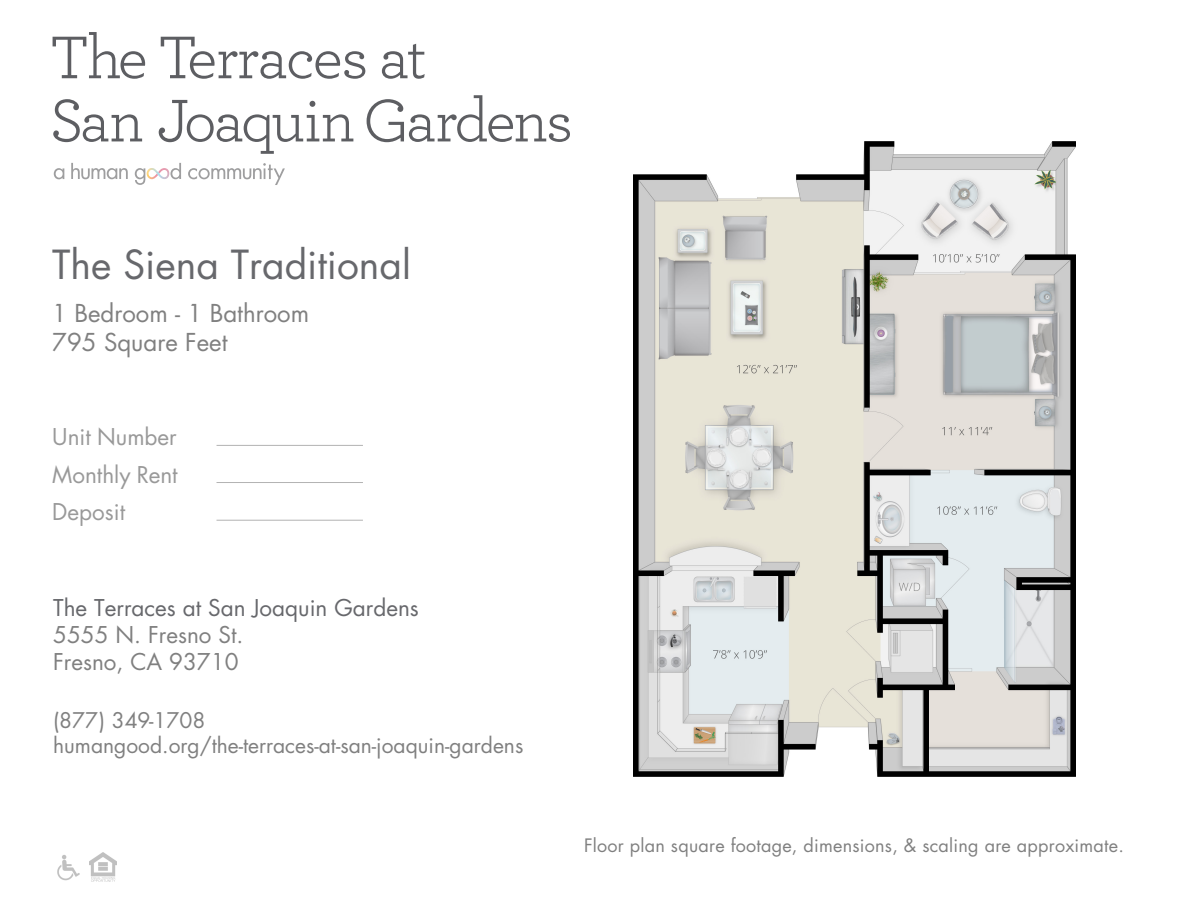
<style>
.page{position:relative;width:1188px;height:918px;background:#fff}
.page>*{position:absolute;margin:0;border:0;box-sizing:border-box;transform-origin:0 0}
.t1{font:39px "Futura LT Pro";color:#67686c}
.t2{font:24px "Futura LT Pro";color:#808080}
.t3{font:22.5px "Futura LT Pro";color:#67686c}
.t4{font:22.5px/27px "Futura LT Pro";color:#808080}
.t5{font:22.5px/37.3px "Futura LT Pro";color:#999;text-align:justify}
.t6{font:21px/25.2px "Futura LT Pro";color:#808080}
.t7{font:18px "Futura LT Pro";letter-spacing:.015em;color:#808080}
</style>
<div class="page">
<img style="left:633px;top:142px;width:442px;height:634px">
<hr style="left:217px;top:445px;width:146px;height:1px;background:#b3b3b3">
<hr style="left:217px;top:482px;width:146px;height:1px;background:#b3b3b3">
<hr style="left:217px;top:520px;width:146px;height:1px;background:#b3b3b3">
<img style="left:57px;top:855px;width:23px;height:26px">
<img style="left:89px;top:852px;width:28px;height:30px">
<svg style="left:53px;top:32px;width:92px;height:47px"></svg>
<svg style="left:161px;top:37px;width:204px;height:42px"></svg>
<svg style="left:382px;top:44px;width:43px;height:35px"></svg>
<svg style="left:53px;top:99px;width:89px;height:43px"></svg>
<svg style="left:159px;top:100px;width:194px;height:54px"></svg>
<svg style="left:367px;top:95px;width:203px;height:47px"></svg>
<svg style="left:54px;top:168px;width:10px;height:11px"></svg>
<svg style="left:188px;top:163px;width:97px;height:22px"></svg>
<svg style="left:71px;top:163px;width:57px;height:16px"></svg>
<svg style="left:135px;top:163px;width:46px;height:22px"></svg>
<h1 class="t1" style="left:52px;top:238px;width:360px">The Siena Traditional</h1>
<p class="t2" style="left:52px;top:296px;width:258px">1 Bedroom - 1 Bathroom</p>
<p class="t2" style="left:52px;top:326px;width:177px">795 Square Feet</p>
<p class="t5" style="left:52px;top:418px;width:127px">Unit Number Monthly Rent Deposit</p>
<p class="t3" style="left:53px;top:592px;width:367px">The Terraces at San Joaquin Gardens</p>
<p class="t4" style="left:53px;top:621px;width:192px">5555 N. Fresno St.<br>Fresno, CA 93710</p>
<p class="t6" style="left:53px;top:707px;width:472px">(877) 349-1708 humangood.org/the-terraces-at-san-joaquin-gardens</p>
<p class="t7" style="left:584px;top:834px;width:541px">Floor plan square footage, dimensions, &amp; scaling are approximate.</p>
</div>
